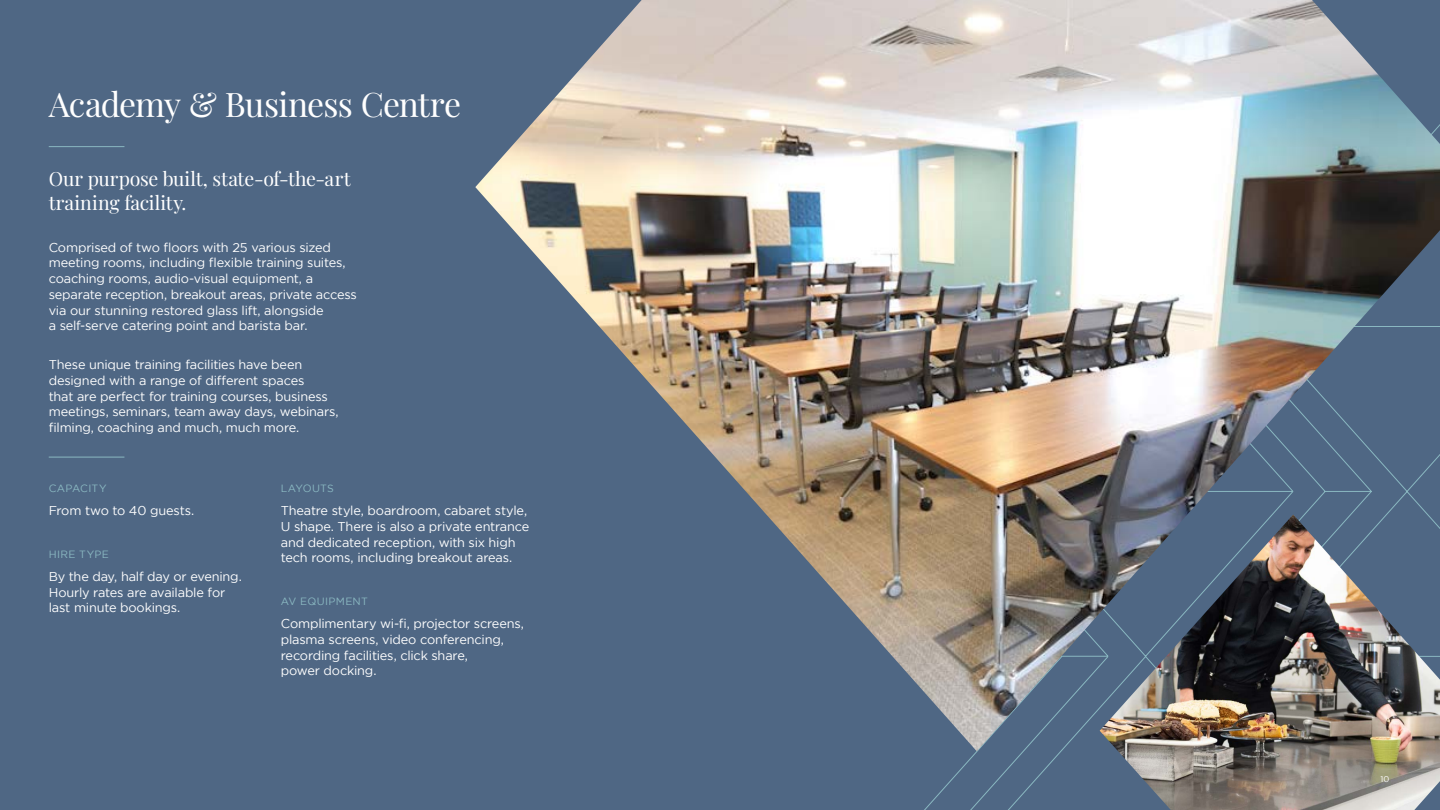
<style>
.page{position:relative;width:1440px;height:810px;background:#4f6784}
.page>*{position:absolute;margin:0;border:0;box-sizing:border-box;transform-origin:0 0}
.t1{font:33.75px "Playfair Display";letter-spacing:-.025em;color:#fff}
.t2{font:19.5px/24px "Playfair Display";letter-spacing:.005em;color:#fff}
.t3{font:12.75px/15.8px "Gotham";letter-spacing:-.015em;color:#fff}
.t4{font:10.5px "Gotham";letter-spacing:.03em;color:#8ab8c1}
.t5{font:8.25px "Gotham";color:#fff}
</style>
<div class="page">
<hr style="left:49px;top:146px;width:75px;height:1px;background:#8ab8c1">
<hr style="left:49px;top:457px;width:75px;height:1px;background:#8ab8c1">
<img style="left:475px;top:0;width:965px;height:751px">
<img style="left:1100px;top:515px;width:340px;height:295px">
<h1 class="t1" style="left:49px;top:78px;width:414px">Academy &amp; Business Centre</h1>
<h2 class="t2" style="left:49px;top:165px;width:303px">Our purpose built, state-of-the-art training facility.</h2>
<p class="t3" style="left:49px;top:239px;width:310px">Comprised of two floors with 25 various sized meeting rooms, including flexible training suites, coaching rooms, audio-visual equipment, a separate reception, breakout areas, private access via our stunning restored glass lift, alongside<br>a self-serve catering point and barista bar.</p>
<p class="t3" style="left:49px;top:357px;width:291px">These unique training facilities have been designed with a range of different spaces<br>that are perfect for training courses, business meetings, seminars, team away days, webinars, filming, coaching and much, much more.</p>
<p class="t4" style="left:49px;top:482px;width:59px">CAPACITY</p>
<p class="t3" style="left:49px;top:503px;width:147px">From two to 40 guests.</p>
<p class="t4" style="left:49px;top:548px;width:62px">HIRE TYPE</p>
<p class="t3" style="left:49px;top:568px;width:195px">By the day, half day or evening.<br>Hourly rates are available for last minute bookings.</p>
<p class="t4" style="left:281px;top:482px;width:55px">LAYOUTS</p>
<p class="t3" style="left:281px;top:503px;width:250px">Theatre style, boardroom, cabaret style, U shape. There is also a private entrance and dedicated reception, with six high tech rooms, including breakout areas.</p>
<p class="t4" style="left:281px;top:595px;width:89px">AV EQUIPMENT</p>
<p class="t3" style="left:281px;top:616px;width:245px">Complimentary wi-fi, projector screens, plasma screens, video conferencing, recording facilities, click share,<br>power docking.</p>
<p class="t5" style="left:1381px;top:775px;width:10px">10</p>
</div>
